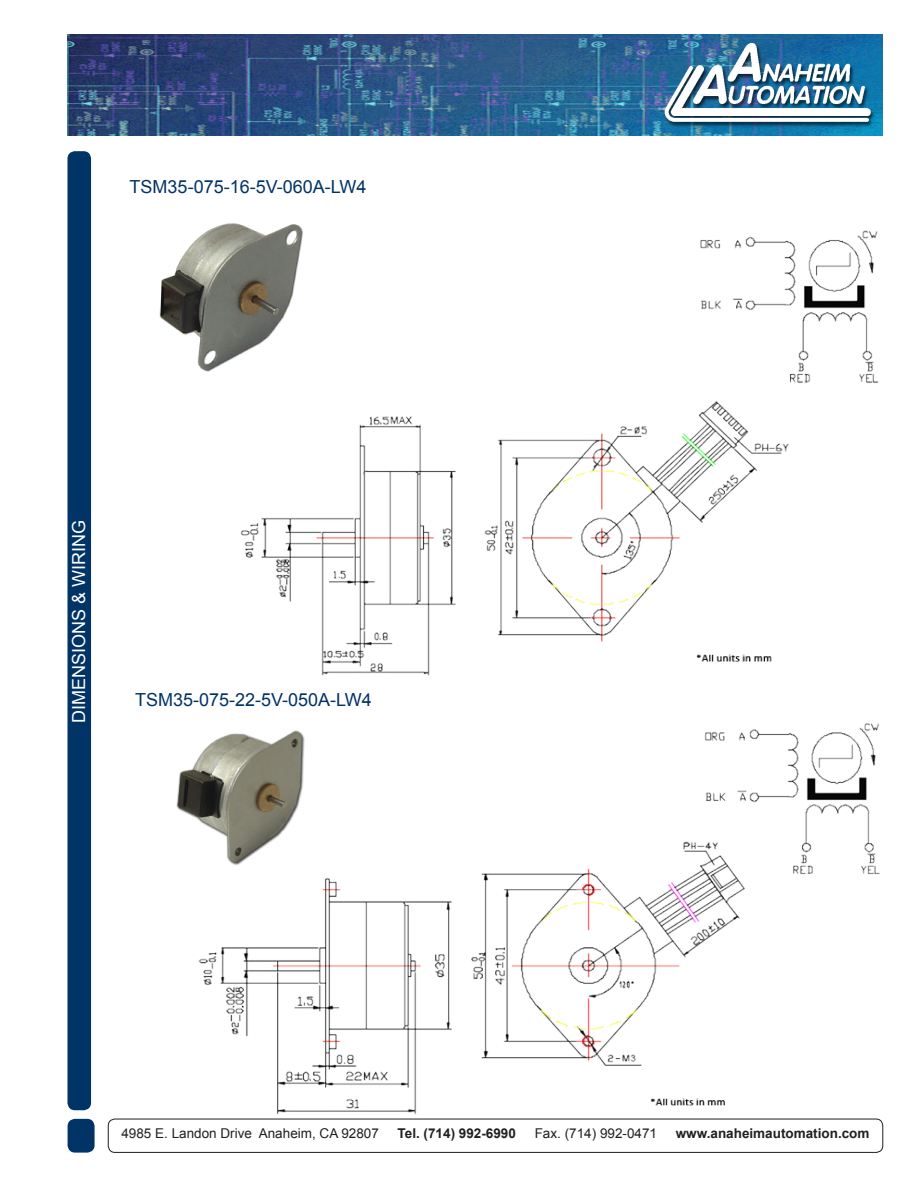
<style>
.page{position:relative;width:918px;height:1188px;background:#fff}
.page>*{position:absolute;margin:0;border:0;box-sizing:border-box;transform-origin:0 0}
.t1{font:18px "Arial";color:#036}
.t2{font:18px "Arial";color:#fff}
.t3{font:13.5px "Arial";color:#231f20}
.t4{font:700 13.5px "Arial";color:#231f20}
</style>
<div class="page">
<img style="left:68px;top:35px;width:815px;height:101px">
<div style="left:68px;top:152px;width:22px;height:958px;background:#036;border-radius:7px"></div>
<div style="left:68px;top:151px;width:23px;height:959px;border:2px solid #036;border-radius:7px"></div>
<div style="left:68px;top:1120px;width:26px;height:32px;background:#036;border-radius:7px"></div>
<div style="left:68px;top:1119px;width:27px;height:34px;border:2px solid #036;border-radius:7px"></div>
<div style="left:108px;top:1119px;width:775px;height:34px;border:1px solid #231f20;border-radius:7px"></div>
<img style="left:241px;top:400px;width:548px;height:276px">
<img style="left:198px;top:841px;width:547px;height:273px">
<img style="left:699px;top:723px;width:181px;height:154px">
<img style="left:700px;top:230px;width:178px;height:153px">
<img style="left:159px;top:223px;width:144px;height:149px">
<img style="left:176px;top:730px;width:177px;height:139px">
<p class="t1" style="left:130px;top:175px;width:238px">TSM35-075-16-5V-060A-LW4</p>
<p class="t2" style="left:67px;top:723px;width:205px;rotate:-90deg">DIMENSIONS &amp; WIRING</p>
<p class="t1" style="left:135px;top:688px;width:238px">TSM35-075-22-5V-050A-LW4</p>
<p class="t3" style="left:121px;top:1125px;width:259px">4985 E. Landon Drive Anaheim, CA 92807</p>
<p class="t4" style="left:398px;top:1125px;width:120px">Tel. (714) 992-6990</p>
<p class="t3" style="left:535px;top:1125px;width:124px">Fax. (714) 992-0471</p>
<p class="t4" style="left:676px;top:1125px;width:195px">www.anaheimautomation.com</p>
</div>
